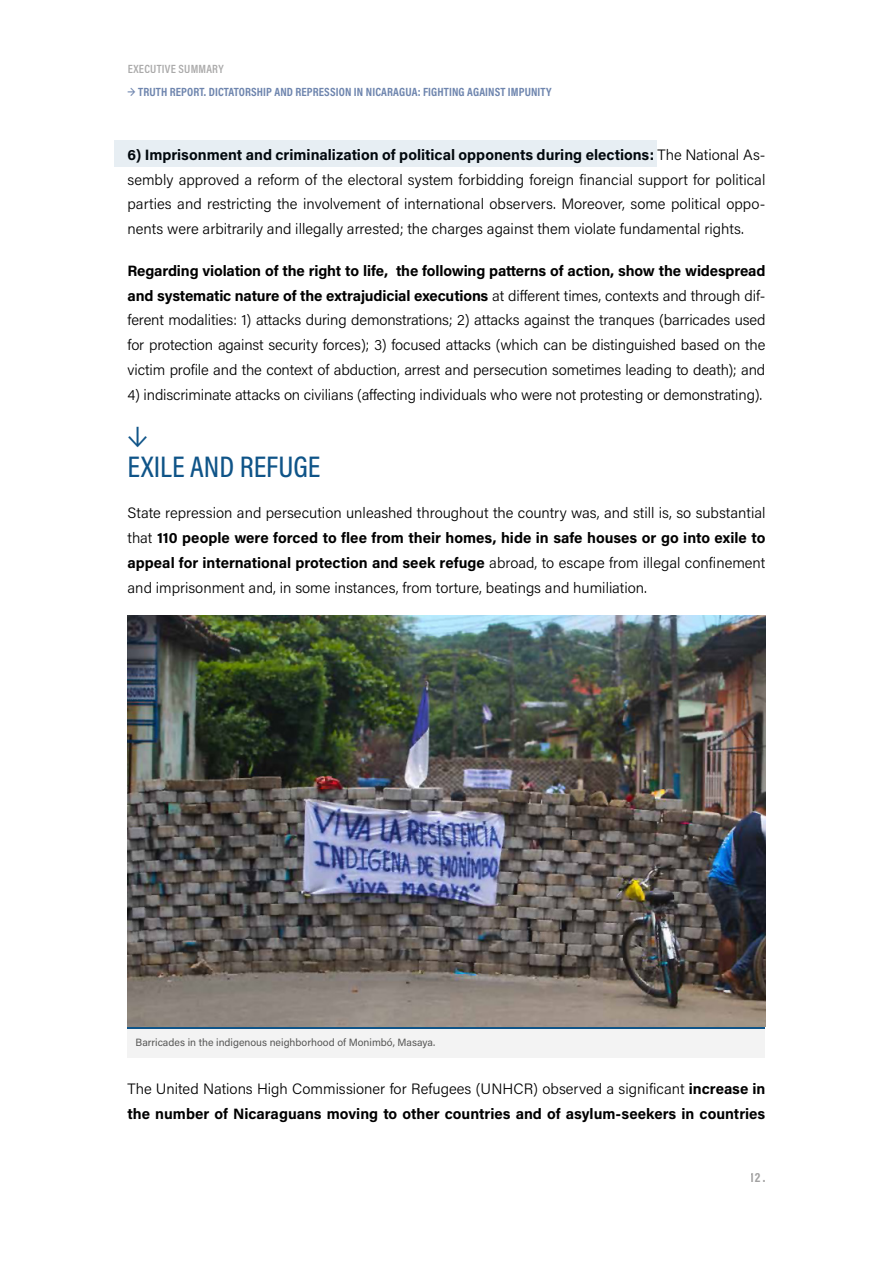
<style>
.page{position:relative;width:893px;height:1263px;background:#fff}
.page>*{position:absolute;margin:0;border:0;box-sizing:border-box;transform-origin:0 0}
.t1{font:500 30px/30px "Acumin Pro Cond";color:#0f5488}
.t2{font:300 15px/24.8px "Acumin Pro";letter-spacing:-.01em;color:#000;text-align:justify}
.t3{font:700 15px/24.8px "Acumin Pro";color:#000}
.t4{font:700 13.5px "Acumin Pro Cond";color:#706f6f}
.t5{font:700 12px "Acumin Pro Cond";letter-spacing:.01em;color:#6e85ae}
.t6{font:600 12px "Acumin Pro Cond";letter-spacing:.02em;color:#7c7b7b}
.t7{font:10.5px "Acumin Pro";color:#575756}
.s1{font-weight:700}
.s2{font-weight:300}
</style>
<div class="page">
<div style="left:128px;top:1029px;width:637px;height:29px;background:#f3f3f3"></div>
<hr style="left:128px;top:1027px;width:637px;height:2px;background:#0f5488">
<img style="left:128px;top:615px;width:637px;height:412px">
<div style="left:115px;top:140px;width:542px;height:26px;background:#e7eef3"></div>
<p class="t6" style="left:128px;top:61px;width:98px">EXECUTIVE SUMMARY</p>
<p class="t5" style="left:128px;top:84px;width:426px">→ TRUTH REPORT. DICTATORSHIP AND REPRESSION IN NICARAGUA: FIGHTING AGAINST IMPUNITY</p>
<p class="t2" style="left:128px;top:142px;width:639px"><span class="s1">6) Imprisonment and criminalization of political opponents during elections:</span> The National As&shy;sembly approved a reform of the electoral system forbidding foreign financial support for political parties and restricting the involvement of international observers. Moreover, some political oppo&shy;nents were arbitrarily and illegally arrested; the charges against them violate fundamental rights.</p>
<p class="t2" style="left:128px;top:258px;width:639px"><span class="s1">Regarding violation of the right to life, the following patterns of action, show the widespread and systematic nature of the extrajudicial executions</span> at different times, contexts and through dif&shy;ferent modalities: 1) attacks during demonstrations; 2) attacks against the tranques (barricades used for protection against security forces); 3) focused attacks (which can be distinguished based on the victim profile and the context of abduction, arrest and persecution sometimes leading to death); and</p>
<p class="t2" style="left:128px;top:381px;width:636px">4) indiscriminate attacks on civilians (affecting individuals who were not protesting or demonstrating).</p>
<h1 class="t1" style="left:128px;top:421px;width:194px">↓<br>EXILE AND REFUGE</h1>
<p class="t2" style="left:128px;top:500px;width:639px">State repression and persecution unleashed throughout the country was, and still is, so substantial that <span class="s1">110 people were forced to flee from their homes, hide in safe houses or go into exile to appeal for international protection and seek refuge</span> abroad, to escape from illegal confinement and imprisonment and, in some instances, from torture, beatings and humiliation.</p>
<p class="t7" style="left:136px;top:1035px;width:301px">Barricades in the indigenous neighborhood of Monimbó, Masaya.</p>
<p class="t3" style="left:128px;top:1075px;width:639px"><span class="s2">The United Nations High Commissioner for Refugees (UNHCR) observed a significant</span> increase in the number of Nicaraguans moving to other countries and of asylum-seekers in countries</p>
<p class="t4" style="left:751px;top:1168px;width:16px">12 .</p>
</div>
